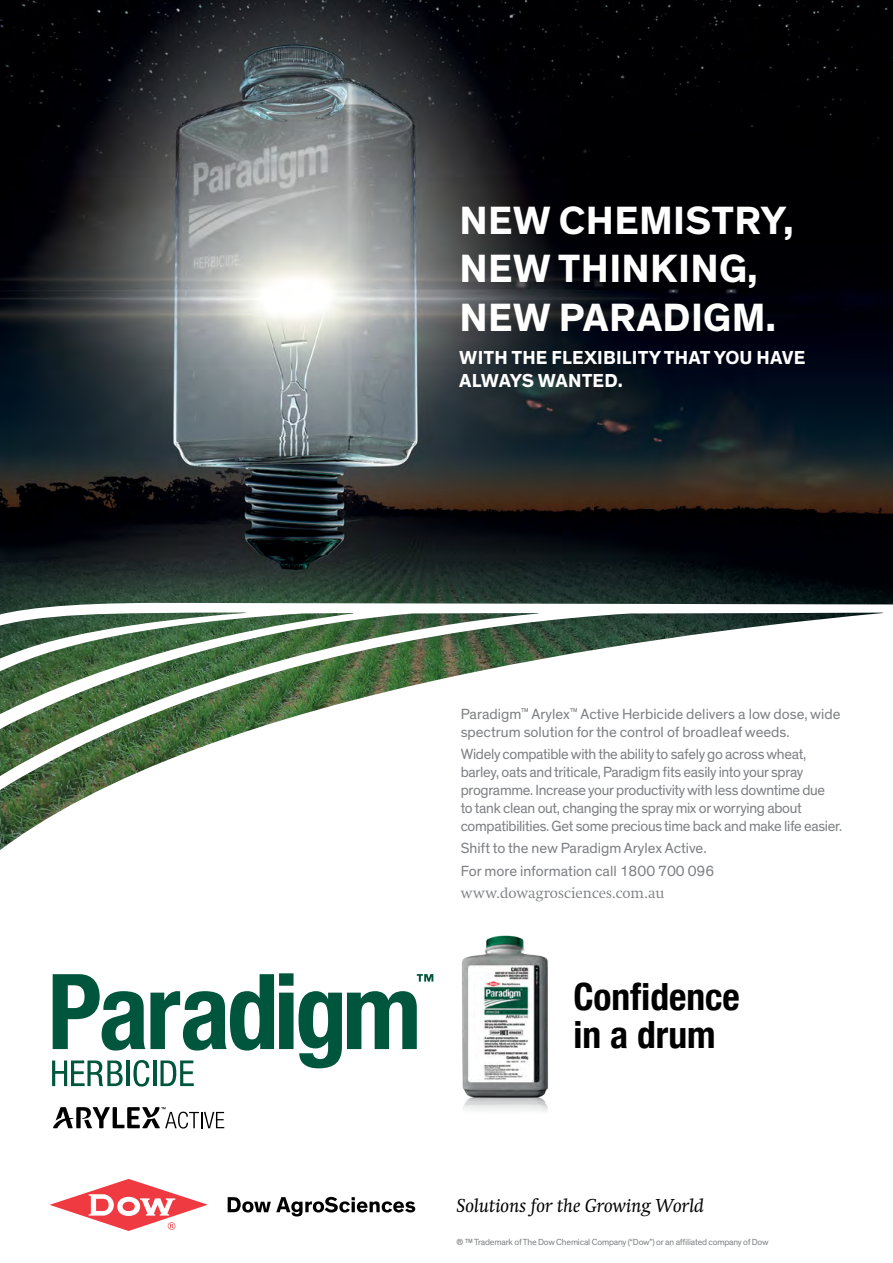
<style>
.page{position:relative;width:893px;height:1263px;background:#fff}
.page>*{position:absolute;margin:0;border:0;box-sizing:border-box;transform-origin:0 0}
.t1{font:700 40.2px/48.2px "Theinhardt";letter-spacing:.01em;color:#fff}
.t2{font:700 condensed 37.5px/37.5px "Helvetica Neue";color:#000}
.t3{font:700 19.2px/23px "Theinhardt";letter-spacing:.01em;color:#fff}
.t4{font:italic 19.2px "Swift LT Std";color:#000}
.t5{font:15px/18px "Theinhardt";letter-spacing:-.02em;color:#7e8083}
.t6{font:15px/18px "Theinhardt";color:#7e8083}
.t7{font:300 15px "Swift LT Std";color:#7e8083}
.t8{font:9px "Theinhardt";letter-spacing:-.02em;color:#7e8083}
</style>
<div class="page">
<img style="left:0;top:0;width:893px;height:603px">
<svg style="left:0;top:603px;width:893px;height:247px"></svg>
<svg style="left:52px;top:973px;width:368px;height:113px"></svg>
<svg style="left:53px;top:1107px;width:171px;height:21px"></svg>
<img style="left:420px;top:935px;width:128px;height:177px">
<svg style="left:228px;top:1197px;width:187px;height:19px"></svg>
<svg style="left:50px;top:1179px;width:158px;height:52px"></svg>
<svg style="left:0;top:0;width:553px;height:158px;background:#272a2e"></svg>
<h1 class="t1" style="left:459px;top:198px;width:336px">NEW CHEMISTRY,<br>NEW THINKING,<br>NEW PARADIGM.</h1>
<p class="t3" style="left:459px;top:347px;width:348px">WITH THE FLEXIBILITY THAT YOU HAVE<br>ALWAYS WANTED.</p>
<p class="t6" style="left:461px;top:705px;width:381px">Paradigm<sup>™</sup> Arylex<sup>™</sup> Active Herbicide delivers a low dose, wide spectrum solution for the control of broadleaf weeds.</p>
<p class="t5" style="left:461px;top:745px;width:383px">Widely compatible with the ability to safely go across wheat, barley, oats and triticale, Paradigm fits easily into your spray programme. Increase your productivity with less downtime due<br>to tank clean out, changing the spray mix or worrying about compatibilities. Get some precious time back and make life easier.</p>
<p class="t6" style="left:461px;top:837px;width:255px;line-height:22.2px">Shift to the new Paradigm Arylex Active.<br>For more information call 1800 700 096</p>
<p class="t7" style="left:461px;top:885px;width:205px">www.dowagrosciences.com.au</p>
<h2 class="t2" style="left:573px;top:975px;width:168px">Confidence in a drum</h2>
<p class="t4" style="left:456px;top:1195px;width:249px">Solutions for the Growing World</p>
<p class="t8" style="left:456px;top:1237px;width:314px">® ™ Trademark of The Dow Chemical Company (“Dow”) or an affiliated company of Dow</p>
</div>
